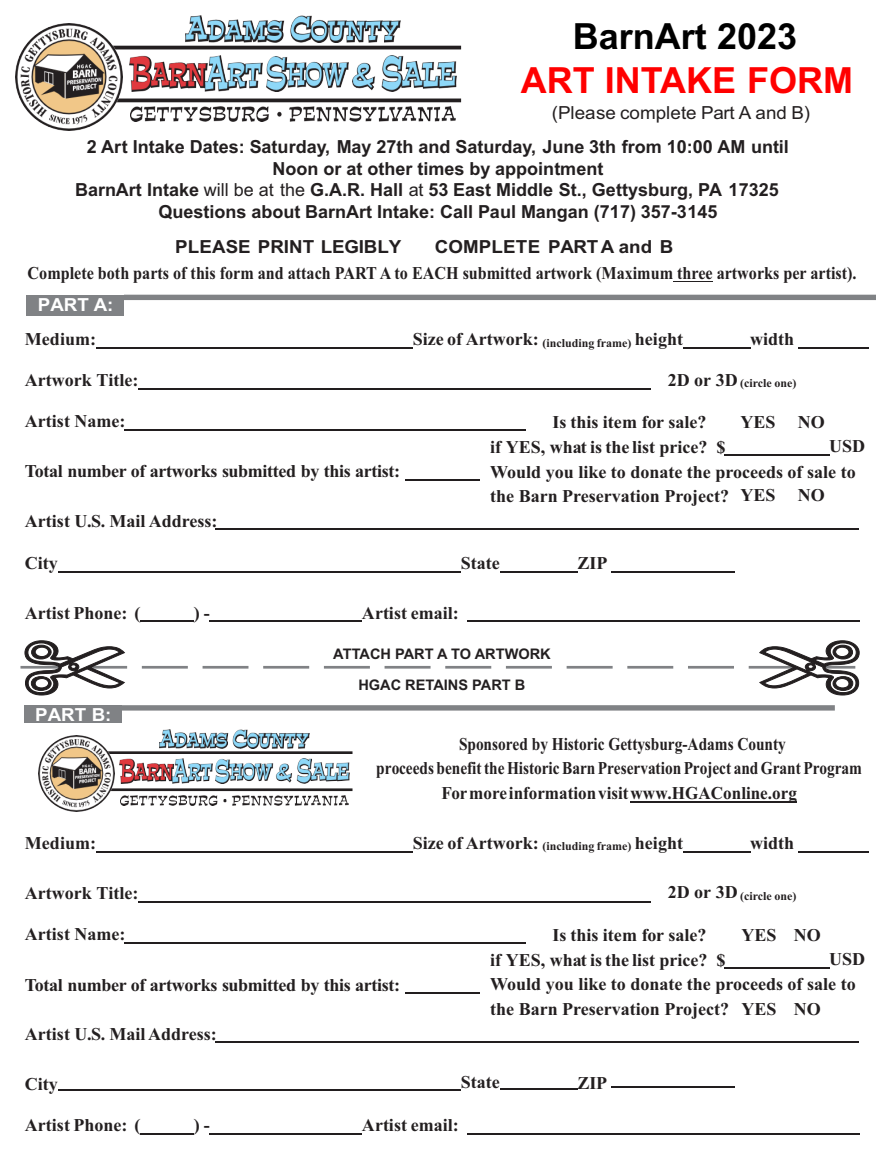
<style>
.page{position:relative;width:891px;height:1150px;background:#fff}
.page>*{position:absolute;margin:0;border:0;box-sizing:border-box;transform-origin:0 0}
.t1{font:700 36px "Arial";color:#f00}
.t2{font:700 36px "Arial";color:#000}
.t3{font:700 18px/24.9px "Times New Roman";color:#231f20}
.t4{font:700 18px "Arial";color:#231f20}
.t5{font:700 18px/24.9px "Times New Roman";color:#231f20;text-align:center;scale:.85 1}
.t6{font:700 18px "Times New Roman";color:#231f20;scale:.9 1}
.t7{font:700 18px "Times New Roman";letter-spacing:-.02em;color:#231f20}
.t8{font:700 18px "Arial";color:#231f20;scale:1.04 1}
.t9{font:18px "Arial";color:#231f20;scale:1.05 1}
.t10{font:700 18px "Arial";color:#fff;scale:1.04 1}
.t11{font:700 14.55px/31px "Arial";color:#231f20;text-align:center}
.t12{font:700 12px "Times New Roman";color:#231f20}
.s1{font-weight:400}
.s2{font-size:18px}
</style>
<div class="page">
<div style="left:83px;top:705px;width:751px;height:5px;background:#808285"></div>
<img style="left:129px;top:56px;width:133px;height:36px">
<img style="left:266px;top:57px;width:83px;height:35px">
<img style="left:352px;top:56px;width:104px;height:35px">
<hr style="left:32px;top:46px;width:429px;height:3px;background:#231f20">
<svg style="left:122px;top:98px;width:339px;height:4px"></svg>
<img style="left:15px;top:24px;width:107px;height:107px">
<img style="left:186px;top:15px;width:214px;height:27px">
<hr style="left:96px;top:347px;width:317px;height:2px;background:#221e1f">
<hr style="left:683px;top:347px;width:67px;height:2px;background:#221e1f">
<hr style="left:798px;top:347px;width:70px;height:2px;background:#221e1f">
<hr style="left:138px;top:388px;width:512px;height:1px;background:#221e1f">
<hr style="left:125px;top:429px;width:401px;height:2px;background:#221e1f">
<hr style="left:724px;top:454px;width:105px;height:2px;background:#221e1f">
<hr style="left:405px;top:479px;width:74px;height:2px;background:#221e1f">
<hr style="left:215px;top:528px;width:643px;height:2px;background:#221e1f">
<hr style="left:58px;top:570px;width:402px;height:2px;background:#221e1f">
<hr style="left:499px;top:570px;width:78px;height:2px;background:#221e1f">
<hr style="left:611px;top:570px;width:124px;height:2px;background:#221e1f">
<hr style="left:141px;top:620px;width:53px;height:2px;background:#221e1f">
<hr style="left:210px;top:620px;width:152px;height:2px;background:#221e1f">
<hr style="left:466px;top:620px;width:393px;height:2px;background:#221e1f">
<hr style="left:630px;top:801px;width:166px;height:2px;background:#231f20">
<hr style="left:96px;top:850px;width:317px;height:2px;background:#221e1f">
<hr style="left:683px;top:850px;width:67px;height:2px;background:#221e1f">
<hr style="left:798px;top:850px;width:70px;height:2px;background:#221e1f">
<hr style="left:138px;top:900px;width:512px;height:2px;background:#221e1f">
<hr style="left:125px;top:942px;width:401px;height:1px;background:#221e1f">
<hr style="left:405px;top:991px;width:74px;height:2px;background:#221e1f">
<hr style="left:215px;top:1041px;width:643px;height:1px;background:#221e1f">
<hr style="left:58px;top:1089px;width:402px;height:1px;background:#221e1f">
<hr style="left:499px;top:1087px;width:78px;height:2px;background:#221e1f">
<hr style="left:611px;top:1086px;width:124px;height:1px;background:#221e1f">
<hr style="left:141px;top:1133px;width:53px;height:1px;background:#221e1f">
<hr style="left:210px;top:1133px;width:152px;height:1px;background:#221e1f">
<hr style="left:466px;top:1133px;width:393px;height:1px;background:#221e1f">
<img style="left:131px;top:107px;width:324px;height:14px">
<div style="left:27px;top:295px;width:97px;height:20px;background:#808285"></div>
<hr style="left:20px;top:666px;width:46px;height:2px;background:#808285">
<hr style="left:81px;top:666px;width:46px;height:2px;background:#808285">
<hr style="left:142px;top:666px;width:46px;height:2px;background:#808285">
<hr style="left:202px;top:666px;width:46px;height:2px;background:#808285">
<hr style="left:263px;top:666px;width:46px;height:2px;background:#808285">
<hr style="left:324px;top:666px;width:46px;height:2px;background:#808285">
<hr style="left:384px;top:666px;width:46px;height:2px;background:#808285">
<hr style="left:445px;top:666px;width:46px;height:2px;background:#808285">
<hr style="left:506px;top:666px;width:46px;height:2px;background:#808285">
<hr style="left:566px;top:666px;width:46px;height:2px;background:#808285">
<hr style="left:627px;top:666px;width:46px;height:2px;background:#808285">
<hr style="left:688px;top:666px;width:46px;height:2px;background:#808285">
<hr style="left:748px;top:666px;width:46px;height:2px;background:#808285">
<div style="left:24px;top:705px;width:98px;height:18px;background:#808285"></div>
<img style="left:119px;top:758px;width:93px;height:25px">
<img style="left:216px;top:758px;width:133px;height:25px">
<hr style="left:51px;top:751px;width:301px;height:3px;background:#231f20">
<img style="left:120px;top:795px;width:229px;height:10px">
<hr style="left:51px;top:788px;width:301px;height:3px;background:#231f20">
<img style="left:39px;top:735px;width:75px;height:76px">
<img style="left:159px;top:729px;width:151px;height:19px">
<div style="left:124px;top:294px;width:751px;height:6px;background:#808285"></div>
<hr style="left:724px;top:967px;width:105px;height:1px;background:#221e1f">
<svg style="left:25px;top:640px;width:100px;height:55px"></svg>
<svg style="left:759px;top:640px;width:100px;height:55px"></svg>
<hr style="left:673px;top:281px;width:39px;height:1px;background:#231f20">
<h1 class="t2" style="left:572px;top:23px;width:226px">BarnArt 2023</h1>
<h1 class="t1" style="left:520px;top:66px;width:334px">ART INTAKE FORM</h1>
<p class="t9" style="left:552px;top:106px;width:247px">(Please complete Part A and B)</p>
<p class="t4" style="left:87px;top:140px;width:703px">2 Art Intake Dates: Saturday, May 27th and Saturday, June 3th from 10:00 AM until</p>
<p class="t4" style="left:272px;top:161px;width:332px">Noon or at other times by appointment</p>
<p class="t4" style="left:75px;top:183px;width:705px">BarnArt Intake <span class="s1">will be at the</span> G.A.R. Hall <span class="s1">at</span> 53 East Middle St., Gettysburg, PA 17325</p>
<p class="t4" style="left:158px;top:205px;width:560px">Questions about BarnArt Intake: Call Paul Mangan (717) 357-3145</p>
<p class="t8" style="left:175px;top:240px;width:219px">PLEASE PRINT LEGIBLY</p>
<p class="t8" style="left:434px;top:240px;width:231px">COMPLETE PARTA and B</p>
<p class="t6" style="left:28px;top:267px;width:922px">Complete both parts of this form and attach PART A to EACH submitted artwork (Maximum three artworks per artist).</p>
<p class="t10" style="left:38px;top:298px;width:74px">PART A:</p>
<p class="t3" style="left:25px;top:328px;width:73px">Medium:</p>
<p class="t3" style="left:25px;top:369px;width:115px">Artwork Title:</p>
<p class="t3" style="left:25px;top:411px;width:102px">Artist Name:</p>
<p class="t7" style="left:25px;top:465px;width:376px">Total number of artworks submitted by this artist:</p>
<p class="t3" style="left:25px;top:510px;width:194px">Artist U.S. Mail Address:</p>
<p class="t3" style="left:25px;top:552px;width:34px">City</p>
<p class="t3" style="left:413px;top:328px;width:272px">Size of Artwork: <sub>(including</sub> <sub>frame)</sub> height</p>
<p class="t3" style="left:750px;top:328px;width:45px">width</p>
<p class="t12" style="left:667px;top:379px;width:130px"><span class="s2">2D or 3D</span> (circle one)</p>
<p class="t3" style="left:552px;top:411px;width:155px">Is this item for sale?</p>
<p class="t3" style="left:740px;top:411px;width:86px">YES NO</p>
<p class="t3" style="left:490px;top:436px;width:367px">if YES, what is the list price? $<br>Would you like to donate the proceeds of sale to the Barn Preservation Project?</p>
<p class="t3" style="left:829px;top:435px;width:37px">USD</p>
<p class="t3" style="left:740px;top:484px;width:86px">YES NO</p>
<p class="t3" style="left:460px;top:552px;width:40px">State</p>
<p class="t3" style="left:577px;top:552px;width:31px">ZIP</p>
<p class="t3" style="left:25px;top:602px;width:117px">Artist Phone: (</p>
<p class="t3" style="left:194px;top:602px;width:17px">) -</p>
<p class="t3" style="left:362px;top:602px;width:98px">Artist email:</p>
<p class="t10" style="left:35px;top:707px;width:75px">PART B:</p>
<p class="t11" style="left:333px;top:639px;width:219px">ATTACH PART A TO ARTWORK<br>HGAC RETAINS PART B</p>
<p class="t5" style="left:376px;top:732px;width:573px">Sponsored by Historic Gettysburg-Adams County<br>proceeds benefit the Historic Barn Preservation Project and Grant Program<br>Formoreinformationvisitwww.HGAConline.org</p>
<p class="t3" style="left:25px;top:832px;width:73px">Medium:</p>
<p class="t3" style="left:413px;top:832px;width:272px">Size of Artwork: <sub>(including</sub> <sub>frame)</sub> height</p>
<p class="t3" style="left:750px;top:832px;width:45px">width</p>
<p class="t3" style="left:25px;top:882px;width:115px">Artwork Title:</p>
<p class="t3" style="left:25px;top:923px;width:102px">Artist Name:</p>
<p class="t12" style="left:667px;top:891px;width:130px"><span class="s2">2D or 3D</span> (circle one)</p>
<p class="t3" style="left:552px;top:923px;width:155px">Is this item for sale?</p>
<p class="t3" style="left:741px;top:923px;width:81px">YES NO</p>
<p class="t3" style="left:490px;top:948px;width:367px">if YES, what is the list price? $<br>Would you like to donate the proceeds of sale to the Barn Preservation Project?</p>
<p class="t3" style="left:829px;top:948px;width:37px">USD</p>
<p class="t7" style="left:25px;top:978px;width:376px">Total number of artworks submitted by this artist:</p>
<p class="t3" style="left:741px;top:998px;width:81px">YES NO</p>
<p class="t3" style="left:25px;top:1022px;width:193px">Artist U.S. Mail Address:</p>
<p class="t3" style="left:25px;top:1073px;width:34px">City</p>
<p class="t3" style="left:460px;top:1071px;width:41px">State</p>
<p class="t3" style="left:577px;top:1072px;width:31px">ZIP</p>
<p class="t3" style="left:25px;top:1114px;width:117px">Artist Phone: (</p>
<p class="t3" style="left:194px;top:1114px;width:17px">) -</p>
<p class="t3" style="left:362px;top:1114px;width:98px">Artist email:</p>
</div>
